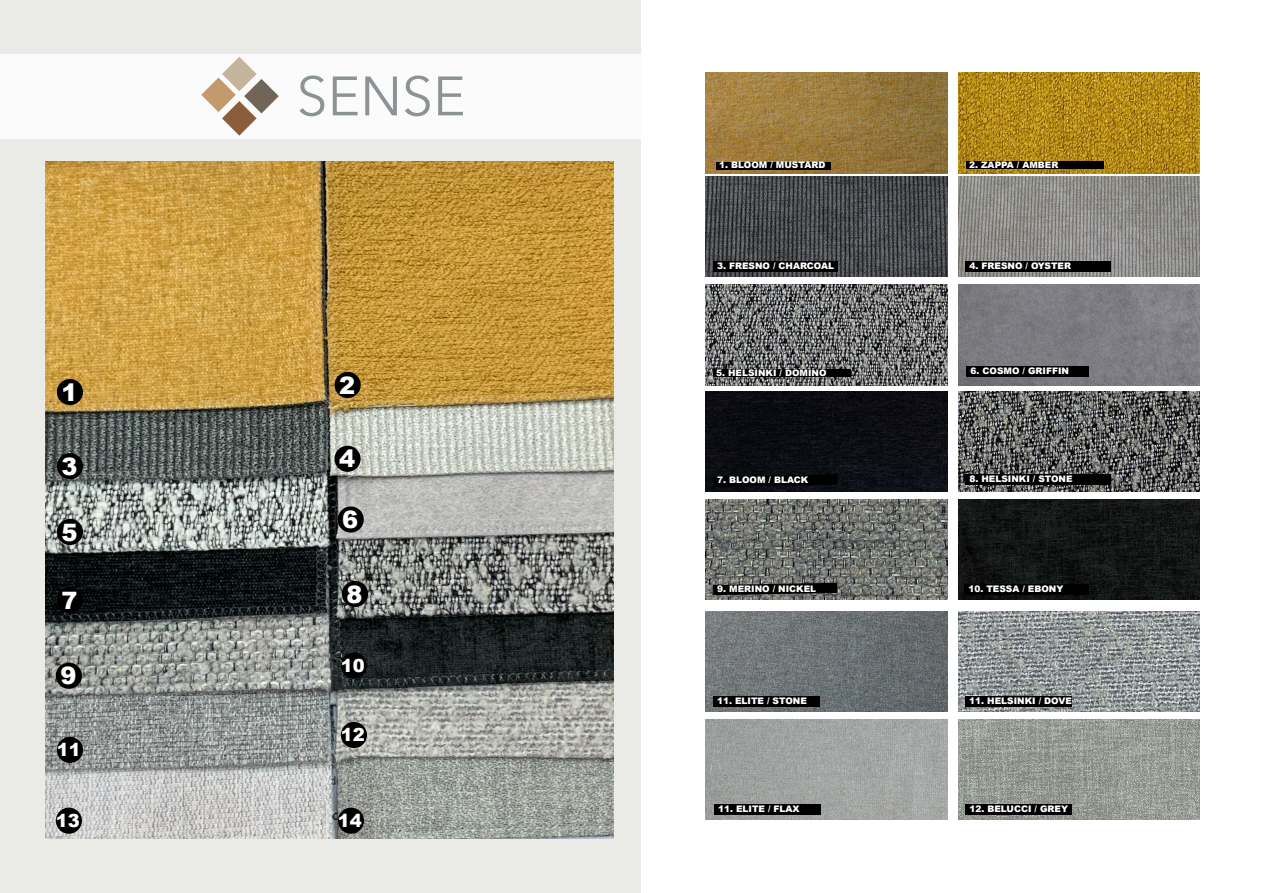
<style>
.page{position:relative;width:1263px;height:893px;background:#fff}
.page>*{position:absolute;margin:0;border:0;box-sizing:border-box;transform-origin:0 0}
.t1{font:54.9px "Avenir Next";color:#8c9394}
.t2{font:900 24px "Arial";color:#fff}
.t3{font:900 18px "Arial";color:#fff}
.t4{font:900 9px "Arial";color:#fff}
</style>
<div class="page">
<div style="left:0;top:0;width:640px;height:893px;background:#eaeae7"></div>
<div style="left:0;top:54px;width:640px;height:85px;background:#fff"></div>
<svg style="left:201px;top:57px;width:78px;height:79px"></svg>
<img style="left:705px;top:73px;width:242px;height:100px">
<img style="left:705px;top:177px;width:242px;height:100px">
<img style="left:705px;top:391px;width:242px;height:101px">
<img style="left:705px;top:611px;width:242px;height:100px">
<img style="left:705px;top:285px;width:242px;height:100px">
<img style="left:705px;top:499px;width:242px;height:101px">
<img style="left:705px;top:719px;width:242px;height:101px">
<img style="left:958px;top:73px;width:242px;height:100px">
<img style="left:958px;top:177px;width:242px;height:100px">
<img style="left:958px;top:391px;width:242px;height:101px">
<img style="left:958px;top:611px;width:242px;height:100px">
<img style="left:958px;top:285px;width:242px;height:100px">
<img style="left:958px;top:499px;width:242px;height:101px">
<img style="left:958px;top:719px;width:242px;height:101px">
<img style="left:45px;top:162px;width:568px;height:676px">
<div style="left:335px;top:372px;width:26px;height:26px;background:#000;border-radius:50%"></div>
<div style="left:57px;top:379px;width:26px;height:26px;background:#000;border-radius:50%"></div>
<div style="left:57px;top:453px;width:26px;height:26px;background:#000;border-radius:50%"></div>
<div style="left:57px;top:519px;width:26px;height:26px;background:#000;border-radius:50%"></div>
<div style="left:338px;top:506px;width:26px;height:27px;background:#000;border-radius:50%"></div>
<div style="left:342px;top:581px;width:26px;height:26px;background:#000;border-radius:50%"></div>
<div style="left:57px;top:587px;width:26px;height:26px;background:#000;border-radius:50%"></div>
<div style="left:56px;top:663px;width:26px;height:26px;background:#000;border-radius:50%"></div>
<div style="left:334px;top:446px;width:27px;height:26px;background:#000;border-radius:50%"></div>
<div style="left:966px;top:161px;width:138px;height:8px;background:#000"></div>
<div style="left:716px;top:162px;width:114px;height:7px;background:#000"></div>
<div style="left:713px;top:370px;width:138px;height:7px;background:#000"></div>
<div style="left:713px;top:262px;width:125px;height:10px;background:#000"></div>
<div style="left:965px;top:474px;width:145px;height:11px;background:#000"></div>
<div style="left:966px;top:367px;width:123px;height:10px;background:#000"></div>
<div style="left:713px;top:696px;width:107px;height:11px;background:#000"></div>
<div style="left:965px;top:696px;width:107px;height:11px;background:#000"></div>
<div style="left:714px;top:804px;width:106px;height:11px;background:#000"></div>
<div style="left:964px;top:584px;width:125px;height:11px;background:#000"></div>
<div style="left:965px;top:804px;width:107px;height:11px;background:#000"></div>
<svg style="left:713px;top:474px;width:124px;height:13px;background:#020304"></svg>
<svg style="left:713px;top:583px;width:124px;height:12px"></svg>
<div style="left:965px;top:262px;width:145px;height:10px;background:#000"></div>
<div style="left:341px;top:652px;width:26px;height:27px;background:#000;border-radius:50%"></div>
<div style="left:341px;top:722px;width:26px;height:26px;background:#000;border-radius:50%"></div>
<div style="left:56px;top:808px;width:26px;height:26px;background:#000;border-radius:50%"></div>
<div style="left:338px;top:808px;width:26px;height:26px;background:#000;border-radius:50%"></div>
<div style="left:57px;top:737px;width:26px;height:26px;background:#000;border-radius:50%"></div>
<h1 class="t1" style="left:297px;top:50px;width:170px">SENSE</h1>
<p class="t2" style="left:61px;top:375px;width:18px">1</p>
<p class="t2" style="left:339px;top:368px;width:18px">2</p>
<p class="t2" style="left:61px;top:449px;width:18px">3</p>
<p class="t2" style="left:61px;top:515px;width:18px">5</p>
<p class="t2" style="left:339px;top:441px;width:18px">4</p>
<p class="t2" style="left:342px;top:502px;width:18px">6</p>
<p class="t2" style="left:61px;top:583px;width:18px">7</p>
<p class="t2" style="left:346px;top:577px;width:18px">8</p>
<p class="t2" style="left:60px;top:658px;width:18px">9</p>
<p class="t3" style="left:57px;top:737px;width:26px">11</p>
<p class="t3" style="left:341px;top:653px;width:26px">10</p>
<p class="t3" style="left:341px;top:722px;width:26px">12</p>
<p class="t3" style="left:56px;top:808px;width:26px">13</p>
<p class="t3" style="left:338px;top:808px;width:26px">14</p>
<p class="t4" style="left:719px;top:158px;width:108px">1. BLOOM / MUSTARD</p>
<p class="t4" style="left:969px;top:158px;width:91px">2. ZAPPA / AMBER</p>
<p class="t4" style="left:717px;top:259px;width:119px">3. FRESNO / CHARCOAL</p>
<p class="t4" style="left:969px;top:259px;width:103px">4. FRESNO / OYSTER</p>
<p class="t4" style="left:716px;top:366px;width:112px">5. HELSINKI / DOMINO</p>
<p class="t4" style="left:970px;top:364px;width:100px">6. COSMO / GRIFFIN</p>
<p class="t4" style="left:717px;top:473px;width:93px">7. BLOOM / BLACK</p>
<p class="t4" style="left:969px;top:472px;width:105px">8. HELSINKI / STONE</p>
<p class="t4" style="left:717px;top:582px;width:100px">9. MERINO / NICKEL</p>
<p class="t4" style="left:968px;top:582px;width:96px">10. TESSA / EBONY</p>
<p class="t4" style="left:717px;top:694px;width:91px">11. ELITE / STONE</p>
<p class="t4" style="left:969px;top:694px;width:104px">11. HELSINKI / DOVE</p>
<p class="t4" style="left:718px;top:802px;width:83px">11. ELITE / FLAX</p>
<p class="t4" style="left:969px;top:802px;width:100px">12. BELUCCI / GREY</p>
</div>
